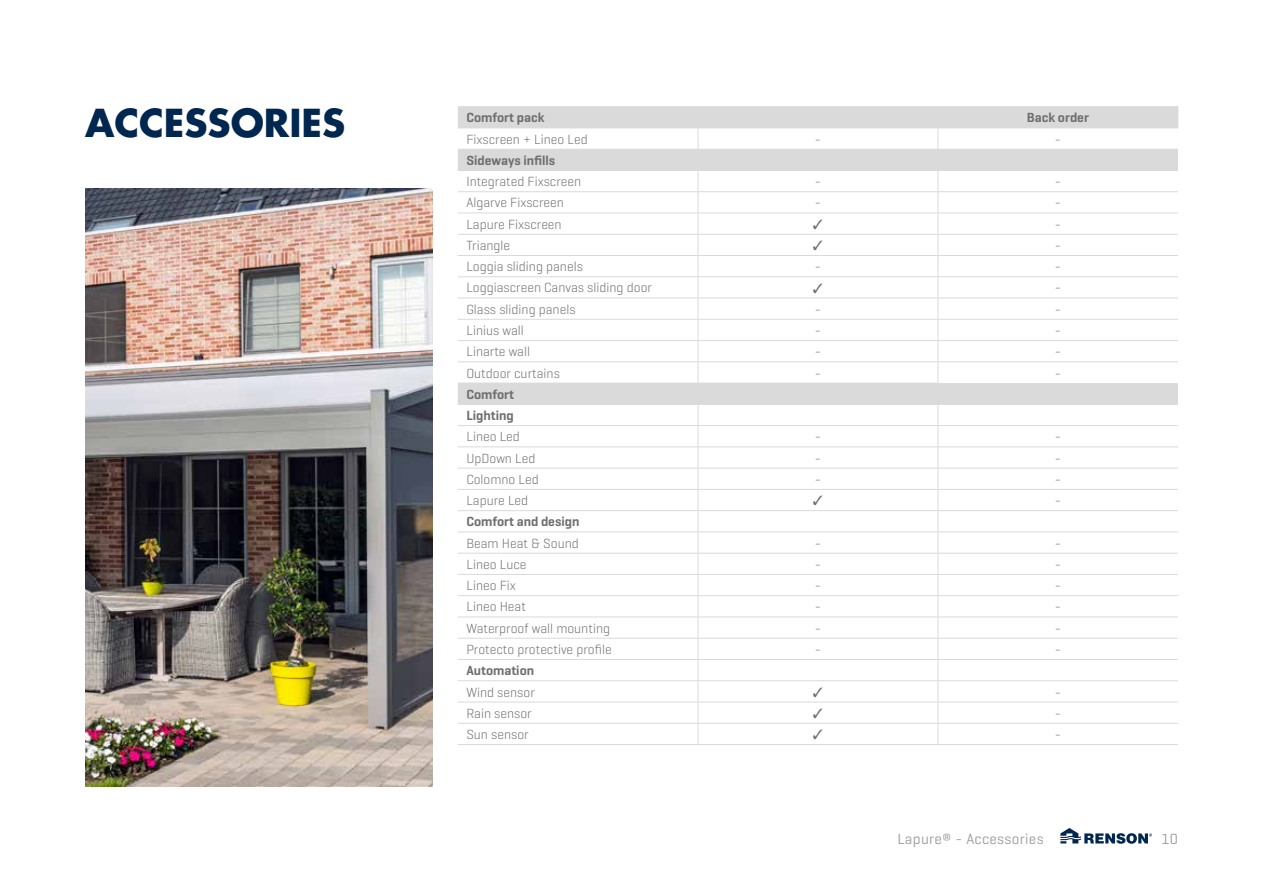
<style>
.page{position:relative;width:1263px;height:893px;background:#fff}
.page>*{position:absolute;margin:0;border:0;box-sizing:border-box;transform-origin:0 0}
.t1{font:700 37.5px "Futura Std";color:#00274f}
.t2{font:15px "Geogrotesque";letter-spacing:.02em;color:#9d9d9c}
.t3{font:300 13.5px "Geogrotesque";color:#706f6f}
.t4{font:600 13.5px/21.3px "Geogrotesque";color:#706f6f}
</style>
<div class="page">
<svg style="left:1060px;top:828px;width:92px;height:16px"></svg>
<img style="left:85px;top:188px;width:347px;height:599px">
<hr style="left:458px;top:106px;width:240px;height:1px;background:#dadada">
<hr style="left:698px;top:106px;width:240px;height:1px;background:#dadada">
<hr style="left:938px;top:106px;width:240px;height:1px;background:#dadada">
<hr style="left:458px;top:744px;width:240px;height:1px;background:#dadada">
<hr style="left:698px;top:744px;width:240px;height:1px;background:#dadada">
<hr style="left:938px;top:744px;width:240px;height:1px;background:#dadada">
<svg style="left:458px;top:107px;width:720px;height:637px"></svg>
<h1 class="t1" style="left:85px;top:98px;width:262px">ACCESSORIES</h1>
<p class="t4" style="left:466px;top:107px;width:80px">Comfort pack</p>
<p class="t4" style="left:1027px;top:107px;width:64px">Back order</p>
<p class="t3" style="left:466px;top:131px;width:123px">Fixscreen + Lineo Led</p>
<p class="t3" style="left:815px;top:131px;width:8px">-</p>
<p class="t3" style="left:1055px;top:131px;width:8px">-</p>
<p class="t4" style="left:466px;top:150px;width:90px">Sideways infills</p>
<p class="t3" style="left:466px;top:173px;width:116px">Integrated Fixscreen</p>
<p class="t3" style="left:815px;top:173px;width:8px">-</p>
<p class="t3" style="left:1055px;top:173px;width:8px">-</p>
<p class="t3" style="left:466px;top:194px;width:99px">Algarve Fixscreen</p>
<p class="t3" style="left:815px;top:194px;width:8px">-</p>
<p class="t3" style="left:1055px;top:194px;width:8px">-</p>
<p class="t3" style="left:466px;top:216px;width:97px">Lapure Fixscreen</p>
<p class="t3" style="left:1055px;top:216px;width:8px">-</p>
<p class="t3" style="left:466px;top:237px;width:45px">Triangle</p>
<p class="t3" style="left:1055px;top:237px;width:8px">-</p>
<p class="t3" style="left:466px;top:258px;width:118px">Loggia sliding panels</p>
<p class="t3" style="left:815px;top:258px;width:8px">-</p>
<p class="t3" style="left:1055px;top:258px;width:8px">-</p>
<p class="t3" style="left:466px;top:279px;width:187px">Loggiascreen Canvas sliding door</p>
<p class="t3" style="left:1055px;top:279px;width:8px">-</p>
<p class="t3" style="left:466px;top:301px;width:111px">Glass sliding panels</p>
<p class="t3" style="left:815px;top:301px;width:8px">-</p>
<p class="t3" style="left:1055px;top:301px;width:8px">-</p>
<p class="t3" style="left:466px;top:322px;width:59px">Linius wall</p>
<p class="t3" style="left:815px;top:322px;width:8px">-</p>
<p class="t3" style="left:1055px;top:322px;width:8px">-</p>
<p class="t3" style="left:466px;top:343px;width:65px">Linarte wall</p>
<p class="t3" style="left:815px;top:343px;width:8px">-</p>
<p class="t3" style="left:1055px;top:343px;width:8px">-</p>
<p class="t3" style="left:466px;top:365px;width:95px">Outdoor curtains</p>
<p class="t3" style="left:815px;top:365px;width:8px">-</p>
<p class="t3" style="left:1055px;top:365px;width:8px">-</p>
<p class="t4" style="left:466px;top:383px;width:49px">Comfort<br>Lighting</p>
<p class="t3" style="left:466px;top:428px;width:55px">Lineo Led</p>
<p class="t3" style="left:815px;top:428px;width:8px">-</p>
<p class="t3" style="left:1055px;top:428px;width:8px">-</p>
<p class="t3" style="left:466px;top:450px;width:71px">UpDown Led</p>
<p class="t3" style="left:815px;top:450px;width:8px">-</p>
<p class="t3" style="left:1055px;top:450px;width:8px">-</p>
<p class="t3" style="left:466px;top:471px;width:74px">Colomno Led</p>
<p class="t3" style="left:815px;top:471px;width:8px">-</p>
<p class="t3" style="left:1055px;top:471px;width:8px">-</p>
<p class="t3" style="left:466px;top:492px;width:63px">Lapure Led</p>
<p class="t3" style="left:1055px;top:492px;width:8px">-</p>
<p class="t4" style="left:466px;top:511px;width:115px">Comfort and design</p>
<p class="t3" style="left:466px;top:535px;width:114px">Beam Heat &amp; Sound</p>
<p class="t3" style="left:815px;top:535px;width:8px">-</p>
<p class="t3" style="left:1055px;top:535px;width:8px">-</p>
<p class="t3" style="left:466px;top:556px;width:62px">Lineo Luce</p>
<p class="t3" style="left:815px;top:556px;width:8px">-</p>
<p class="t3" style="left:1055px;top:556px;width:8px">-</p>
<p class="t3" style="left:466px;top:577px;width:51px">Lineo Fix</p>
<p class="t3" style="left:815px;top:577px;width:8px">-</p>
<p class="t3" style="left:1055px;top:577px;width:8px">-</p>
<p class="t3" style="left:466px;top:598px;width:61px">Lineo Heat</p>
<p class="t3" style="left:815px;top:598px;width:8px">-</p>
<p class="t3" style="left:1055px;top:598px;width:8px">-</p>
<p class="t3" style="left:466px;top:620px;width:145px">Waterproof wall mounting</p>
<p class="t3" style="left:815px;top:620px;width:8px">-</p>
<p class="t3" style="left:1055px;top:620px;width:8px">-</p>
<p class="t3" style="left:466px;top:641px;width:147px">Protecto protective profile</p>
<p class="t3" style="left:815px;top:641px;width:8px">-</p>
<p class="t3" style="left:1055px;top:641px;width:8px">-</p>
<p class="t4" style="left:466px;top:660px;width:69px">Automation</p>
<p class="t3" style="left:466px;top:683px;width:70px">Wind sensor</p>
<p class="t3" style="left:1055px;top:683px;width:8px">-</p>
<p class="t3" style="left:466px;top:705px;width:67px">Rain sensor</p>
<p class="t3" style="left:1055px;top:705px;width:8px">-</p>
<p class="t3" style="left:466px;top:726px;width:64px">Sun sensor</p>
<p class="t3" style="left:1055px;top:726px;width:8px">-</p>
<p class="t2" style="left:897px;top:829px;width:148px">Lapure® - Accessories</p>
<p class="t2" style="left:1161px;top:829px;width:18px">10</p>
</div>
